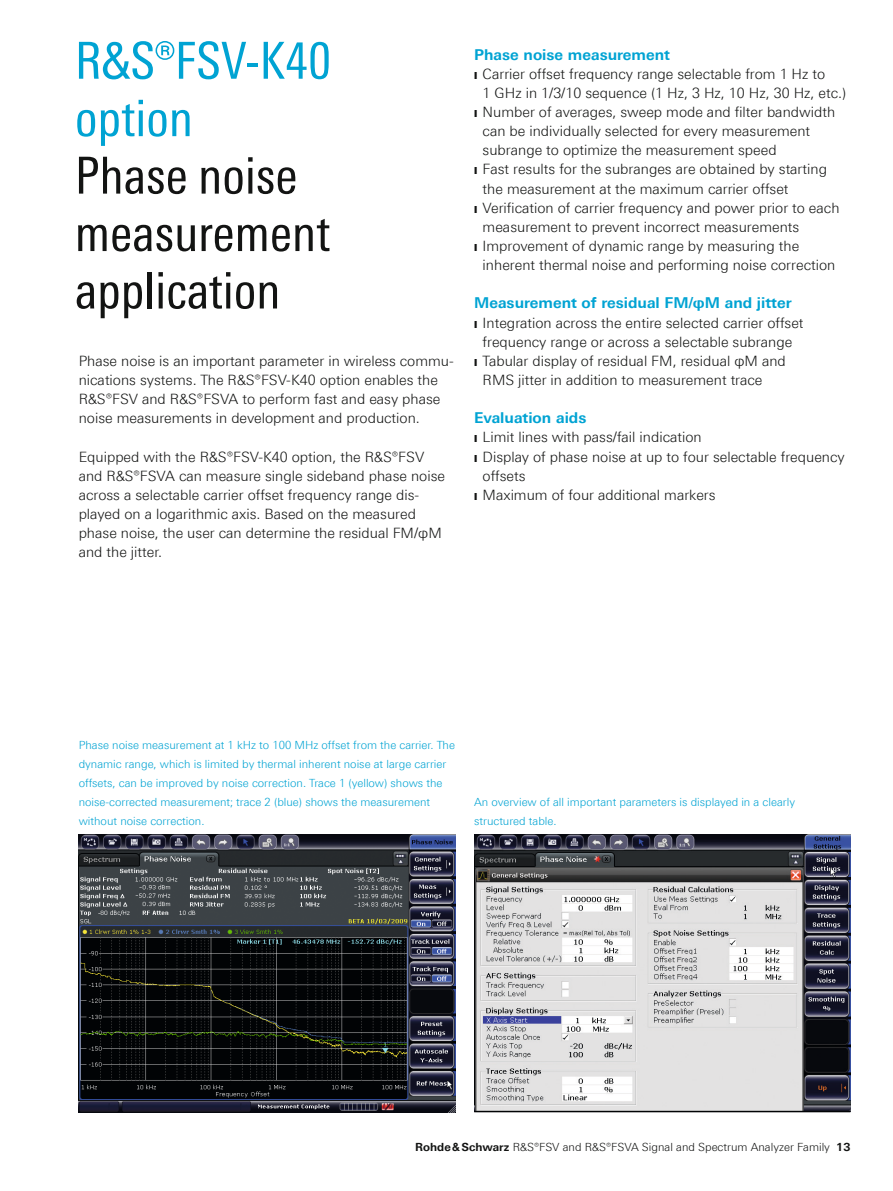
<style>
.page{position:relative;width:893px;height:1191px;background:#fff}
.page>*{position:absolute;margin:0;border:0;box-sizing:border-box;transform-origin:0 0}
.t1{font:51px/57.4px "Linotype Univers 420 Cn";color:#131413}
.t2{font:51px/57.4px "Linotype Univers 420 Cn";color:#00a3d3}
.t3{font:700 15px "Linotype Univers 630";color:#00a3d3}
.t4{font:300 14.25px/19.2px "Linotype Univers 330";color:#131413}
.t5{font:300 11.25px/19.2px "Linotype Univers 330";color:#00a3d3}
.t6{font:300 11.25px "Linotype Univers 330";color:#131413}
.s1{font-family:"Linotype Univers 630";font-weight:700}
</style>
<div class="page">
<img style="left:474px;top:834px;width:376px;height:276px">
<hr style="left:474px;top:1110px;width:376px;height:2px;background:#010305">
<img style="left:79px;top:834px;width:376px;height:278px">
<h1 class="t2" style="left:75px;top:32px;width:258px">R&amp;S®FSV-K40 option</h1>
<h1 class="t1" style="left:75px;top:146px;width:257px">Phase noise measurement application</h1>
<p class="t4" style="left:79px;top:351px;width:377px">Phase noise is an important parameter in wireless commu&shy;nications systems. The R&amp;S®FSV-K40 option enables the R&amp;S®FSV and ¸FSVA to perform fast and easy phase noise measurements in development and production.</p>
<p class="t4" style="left:79px;top:447px;width:368px">Equipped with the R&amp;S®FSV-K40 option, the R&amp;S®FSV and ¸FSVA can measure single sideband phase noise across a selectable carrier offset frequency range dis&shy;played on a logarithmic axis. Based on the measured phase noise, the user can determine the residual FM/φM and the jitter.</p>
<p class="t3" style="left:474px;top:45px;width:197px">Phase noise measurement</p>
<p class="t4" style="left:474px;top:64px;width:353px">❙ Carrier offset frequency range selectable from 1 Hz to</p>
<p class="t4" style="left:483px;top:83px;width:365px">1 GHz in 1/3/10 sequence (1 Hz, 3 Hz, 10 Hz, 30 Hz, etc.)</p>
<p class="t4" style="left:474px;top:102px;width:363px">❙ Number of averages, sweep mode and filter bandwidth</p>
<p class="t4" style="left:483px;top:121px;width:329px">can be individually selected for every measurement</p>
<p class="t4" style="left:483px;top:140px;width:295px">subrange to optimize the measurement speed</p>
<p class="t4" style="left:474px;top:160px;width:354px">❙ Fast results for the subranges are obtained by starting</p>
<p class="t4" style="left:483px;top:179px;width:307px">the measurement at the maximum carrier offset</p>
<p class="t4" style="left:474px;top:198px;width:367px">❙ Verification of carrier frequency and power prior to each</p>
<p class="t4" style="left:483px;top:217px;width:318px">measurement to prevent incorrect measurements</p>
<p class="t4" style="left:474px;top:236px;width:327px">❙ Improvement of dynamic range by measuring the</p>
<p class="t4" style="left:483px;top:255px;width:354px">inherent thermal noise and performing noise correction</p>
<p class="t3" style="left:474px;top:294px;width:319px">Measurement of residual FM/φM and jitter</p>
<p class="t4" style="left:474px;top:313px;width:331px">❙ Integration across the entire selected carrier offset</p>
<p class="t4" style="left:483px;top:332px;width:311px">frequency range or across a selectable subrange</p>
<p class="t4" style="left:474px;top:351px;width:313px">❙ Tabular display of residual FM, residual φM and</p>
<p class="t4" style="left:483px;top:370px;width:281px">RMS jitter in addition to measurement trace</p>
<p class="t3" style="left:474px;top:409px;width:114px">Evaluation aids</p>
<p class="t4" style="left:474px;top:427px;width:229px">❙ Limit lines with pass/fail indication</p>
<p class="t4" style="left:474px;top:447px;width:372px">❙ Display of phase noise at up to four selectable frequency</p>
<p class="t4" style="left:483px;top:466px;width:45px">offsets</p>
<p class="t4" style="left:474px;top:485px;width:243px">❙ Maximum of four additional markers</p>
<p class="t5" style="left:79px;top:735px;width:378px">Phase noise measurement at 1 kHz to 100 MHz offset from the carrier. The dynamic range, which is limited by thermal inherent noise at large carrier offsets, can be improved by noise correction. Trace 1 (yellow) shows the noise-corrected measurement; trace 2 (blue) shows the measurement without noise correction.</p>
<p class="t5" style="left:474px;top:792px;width:322px">An overview of all important parameters is displayed in a clearly structured table.</p>
<p class="t6" style="left:415px;top:1140px;width:437px"><span class="s1">Rohde&amp;Schwarz</span> R&amp;S®FSV and R&amp;S®FSVA Signal and Spectrum Analyzer Family <span class="s1">13</span></p>
</div>
